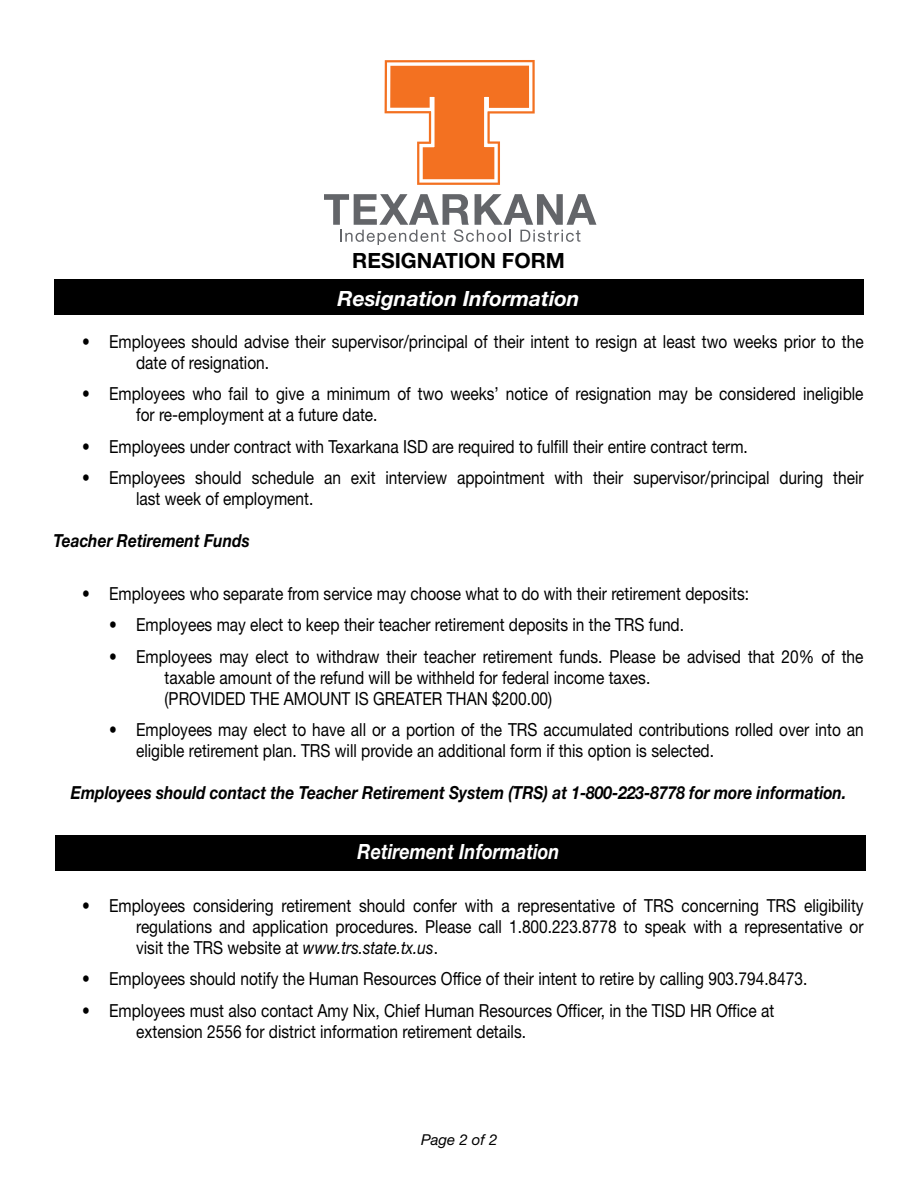
<style>
.page{position:relative;width:918px;height:1188px;background:#fff}
.page>*{position:absolute;margin:0;border:0;box-sizing:border-box;transform-origin:0 0}
.t1{font:italic 700 21px "Helvetica Neue LT Std";color:#fff}
.t2{font:italic 700 21px "Helvetica Neue LT Std";color:#fff;scale:.86 1}
.t3{font:700 21px "Helvetica Neue LT Std";color:#000}
.t4{font:18px/21px "Helvetica Neue LT Std";color:#000;scale:.86 1}
.t5{font:italic 700 18px "Helvetica Neue LT Std";color:#000;scale:.86 1}
.t6{font:italic 15px "Helvetica Neue LT Std";color:#000}
.s1{font-style:italic}
</style>
<div class="page">
<svg style="left:384px;top:60px;width:151px;height:125px"></svg>
<svg style="left:324px;top:194px;width:272px;height:51px"></svg>
<div style="left:54px;top:279px;width:810px;height:36px;background:#000"></div>
<div style="left:55px;top:836px;width:810px;height:35px;background:#000"></div>
<p class="t3" style="left:352px;top:248px;width:214px">RESIGNATION FORM</p>
<p class="t1" style="left:338px;top:285px;width:244px">Resignation Information</p>
<p class="t4" style="left:136px;top:330px;width:848px;text-indent:-54px">• Employees should advise their supervisor/principal of their intent to resign at least two weeks prior to the date of resignation.</p>
<p class="t4" style="left:136px;top:383px;width:847px;text-indent:-54px">• Employees who fail to give a minimum of two weeks’ notice of resignation may be considered ineligible for re-employment at a future date.</p>
<p class="t4" style="left:82px;top:435px;width:776px">• Employees under contract with Texarkana ISD are required to fulfill their entire contract term.</p>
<p class="t4" style="left:136px;top:467px;width:847px;text-indent:-54px">• Employees should schedule an exit interview appointment with their supervisor/principal during their last week of employment.</p>
<p class="t5" style="left:54px;top:529px;width:229px">Teacher Retirement Funds</p>
<p class="t4" style="left:82px;top:582px;width:777px">• Employees who separate from service may choose what to do with their retirement deposits:</p>
<p class="t4" style="left:109px;top:614px;width:670px">• Employees may elect to keep their teacher retirement deposits in the TRS fund.</p>
<p class="t4" style="left:165px;top:645px;width:814px;text-indent:-56px">• Employees may elect to withdraw their teacher retirement funds. Please be advised that 20% of the taxable amount of the refund will be withheld for federal income taxes.<br>(PROVIDED THE AMOUNT IS GREATER THAN $200.00)</p>
<p class="t4" style="left:136px;top:719px;width:848px;text-indent:-27px">• Employees may elect to have all or a portion of the TRS accumulated contributions rolled over into an eligible retirement plan. TRS will provide an additional form if this option is selected.</p>
<p class="t5" style="left:71px;top:781px;width:903px">Employees should contact the Teacher Retirement System (TRS) at 1-800-223-8778 for more information.</p>
<p class="t2" style="left:358px;top:839px;width:236px">Retirement Information</p>
<p class="t4" style="left:136px;top:894px;width:847px;text-align:justify;text-indent:-54px">• Employees considering retirement should confer with a representative of TRS concerning TRS eligibility regulations and application procedures. Please call 1.800.223.8778 to speak with a representative or visit the TRS website at <span class="s1">www.trs.state.tx.us</span>.</p>
<p class="t4" style="left:82px;top:968px;width:845px">• Employees should notify the Human Resources Office of their intent to retire by calling 903.794.8473.</p>
<p class="t4" style="left:136px;top:999px;width:744px;text-indent:-54px">• Employees must also contact Amy Nix, Chief Human Resources Officer, in the TISD HR Office at extension 2556 for district information retirement details.</p>
<p class="t6" style="left:421px;top:1130px;width:78px">Page 2 of 2</p>
</div>
